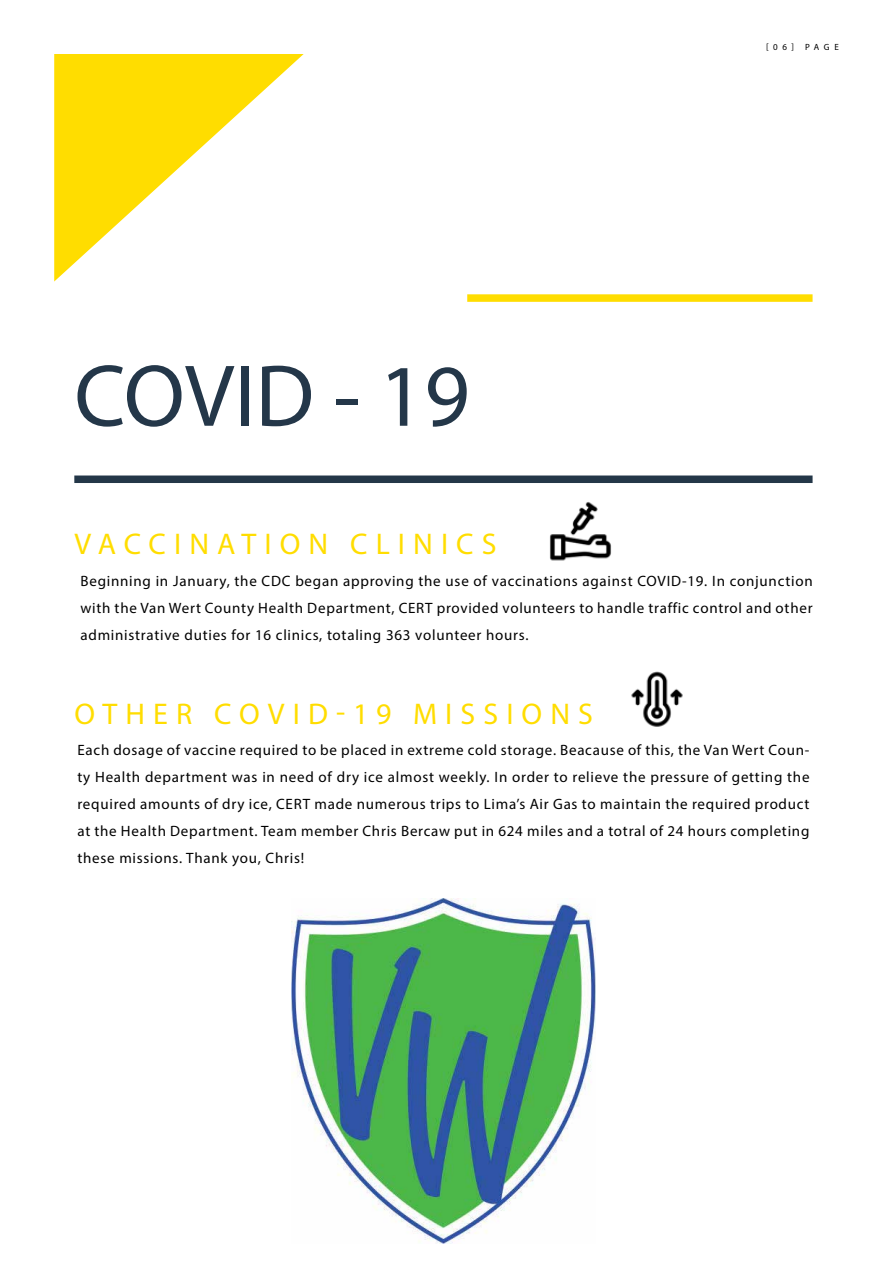
<style>
.page{position:relative;width:893px;height:1263px;background:#fff}
.page>*{position:absolute;margin:0;border:0;box-sizing:border-box;transform-origin:0 0}
.t1{font:88.5px "Myriad Pro";color:#243749}
.t2{font:30px "Myriad Pro";letter-spacing:.27em;color:#fd0}
.t3{font:15px/27px "Myriad Pro";letter-spacing:.05em;color:#000;text-align:justify}
.t4{font:9px "Myriad Pro";letter-spacing:.5em;color:#000}
</style>
<div class="page">
<div style="left:74px;top:475px;width:739px;height:8px;background:#243748"></div>
<div style="left:467px;top:294px;width:346px;height:8px;background:#fd0"></div>
<svg style="left:54px;top:54px;width:250px;height:228px"></svg>
<img style="left:549px;top:501px;width:63px;height:60px">
<img style="left:291px;top:898px;width:305px;height:346px">
<img style="left:631px;top:671px;width:52px;height:56px">
<h1 class="t1" style="left:74px;top:341px;width:397px">COVID - 19</h1>
<h2 class="t2" style="left:75px;top:526px;width:423px">VACCINATION CLINICS</h2>
<p class="t4" style="left:766px;top:42px;width:74px">[06] PAGE</p>
<p class="t3" style="left:81px;top:567px;width:734px">Beginning in January, the CDC began approving the use of vaccinations against COVID-19. In conjunction with the Van Wert County Health Department, CERT provided volunteers to handle traffic control and other administrative duties for 16 clinics, totaling 363 volunteer hours.</p>
<h2 class="t2" style="left:75px;top:695px;width:520px">OTHER COVID-19 MISSIONS</h2>
<p class="t3" style="left:77px;top:737px;width:734px">Each dosage of vaccine required to be placed in extreme cold storage. Beacause of this, the Van Wert Coun&shy;ty Health department was in need of dry ice almost weekly. In order to relieve the pressure of getting the required amounts of dry ice, CERT made numerous trips to Lima’s Air Gas to maintain the required product at the Health Department. Team member Chris Bercaw put in 624 miles and a totral of 24 hours completing these missions. Thank you, Chris!</p>
</div>
